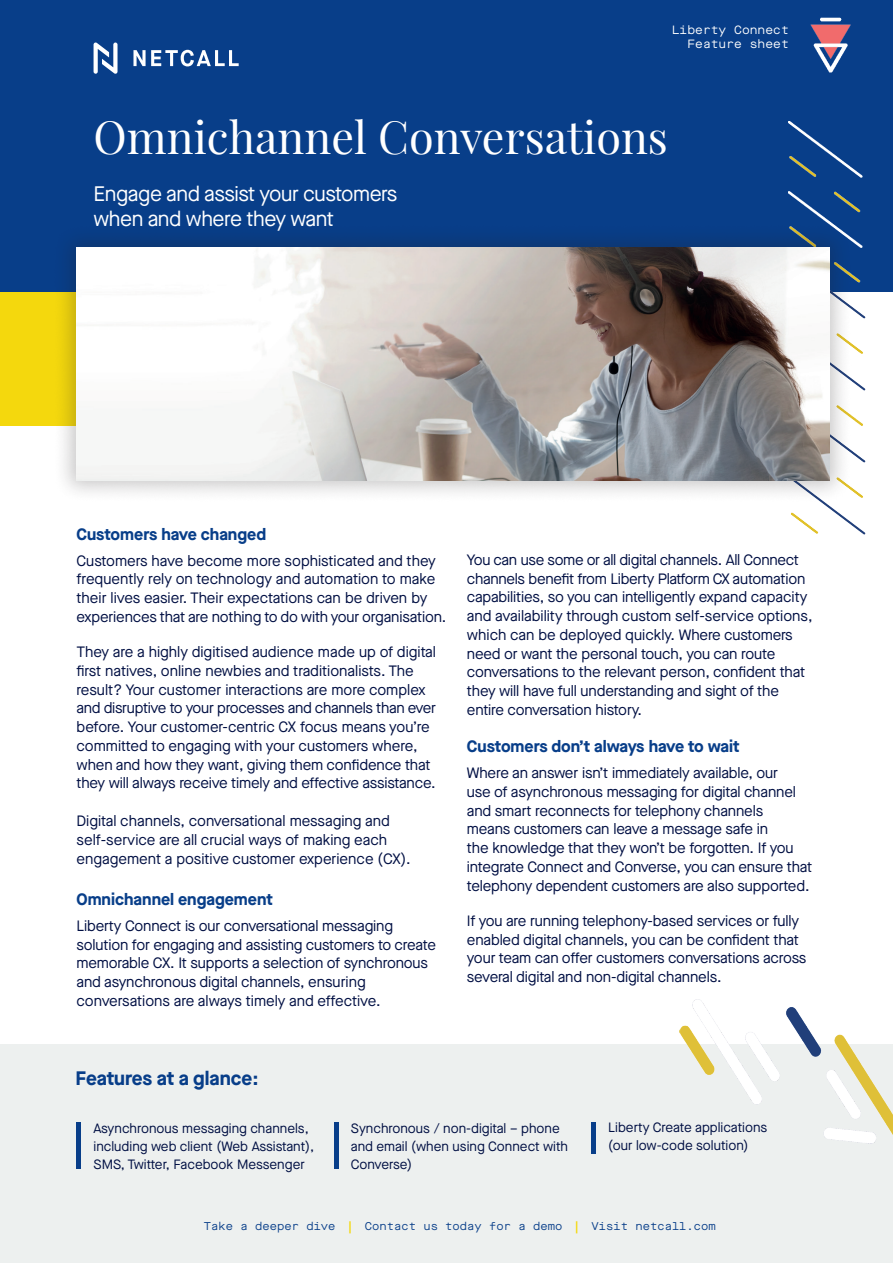
<style>
.page{position:relative;width:893px;height:1263px;background:#fff}
.page>*{position:absolute;margin:0;border:0;box-sizing:border-box;transform-origin:0 0}
.t1{font:45px "Playfair Display";color:#fff}
.t2{font:21px/25.2px "Maison Neue";letter-spacing:-.02em;color:#fff}
.t3{font:700 19.5px "Maison Neue";color:#083e89}
.t4{font:700 16.5px "Maison Neue";color:#083e89}
.t5{font:15px/18.8px "Maison Neue";letter-spacing:-.01em;color:#000f43}
.t6{font:13.5px/18px "Maison Neue";color:#000f43}
.t7{font:12px/14.4px "Maison Neue Mono";color:#fff;text-align:right}
.t8{font:11.25px "Maison Neue Mono";color:#083e89}
.s1{color:#f4d80d}
</style>
<div class="page">
<div style="left:0;top:277px;width:125px;height:148px;background:#f4d80d"></div>
<div style="left:0;top:1044px;width:893px;height:219px;background:#edf0ef"></div>
<div style="left:0;top:0;width:893px;height:291px;background:#083e89"></div>
<svg style="left:94px;top:43px;width:24px;height:31px"></svg>
<svg style="left:133px;top:50px;width:106px;height:16px"></svg>
<img style="left:679px;top:999px;width:214px;height:145px">
<img style="left:810px;top:17px;width:41px;height:56px">
<img style="left:789px;top:121px;width:74px;height:162px">
<img style="left:791px;top:291px;width:78px;height:244px">
<div style="left:53px;top:223px;width:800px;height:281px;background:#231f20;opacity:.25"></div>
<img style="left:77px;top:247px;width:752px;height:233px">
<hr style="left:77px;top:1122px;width:4px;height:46px;background:#083e89">
<hr style="left:591px;top:1122px;width:4px;height:32px;background:#083e89">
<hr style="left:334px;top:1122px;width:4px;height:47px;background:#083e89">
<p class="t7" style="left:672px;top:22px;width:118px">Liberty Connect<br>Feature sheet</p>
<h1 class="t1" style="left:94px;top:109px;width:576px">Omnichannel Conversations</h1>
<h2 class="t2" style="left:94px;top:181px;width:305px">Engage and assist your customers when and where they want</h2>
<p class="t4" style="left:77px;top:522px;width:191px">Customers have changed</p>
<p class="t5" style="left:77px;top:551px;width:371px">Customers have become more sophisticated and they frequently rely on technology and automation to make their lives easier. Their expectations can be driven by experiences that are nothing to do with your organisation.</p>
<p class="t5" style="left:77px;top:642px;width:361px">They are a highly digitised audience made up of digital first natives, online newbies and traditionalists. The result? Your customer interactions are more complex and disruptive to your processes and channels than ever before. Your customer-centric CX focus means you’re committed to engaging with your customers where, when and how they want, giving them confidence that they will always receive timely and effective assistance.</p>
<p class="t5" style="left:77px;top:811px;width:336px">Digital channels, conversational messaging and self-service are all crucial ways of making each engagement a positive customer experience (CX).</p>
<p class="t4" style="left:77px;top:887px;width:198px">Omnichannel engagement</p>
<p class="t5" style="left:77px;top:916px;width:361px">Liberty Connect is our conversational messaging solution for engaging and assisting customers to create memorable CX. It supports a selection of synchronous and asynchronous digital channels, ensuring conversations are always timely and effective.</p>
<p class="t5" style="left:467px;top:550px;width:347px">You can use some or all digital channels. All Connect channels benefit from Liberty Platform CX automation capabilities, so you can intelligently expand capacity and availability through custom self-service options, which can be deployed quickly. Where customers need or want the personal touch, you can route conversations to the relevant person, confident that they will have full understanding and sight of the entire conversation history.</p>
<p class="t4" style="left:467px;top:735px;width:274px">Customers don’t always have to wait</p>
<p class="t5" style="left:467px;top:763px;width:347px">Where an answer isn’t immediately available, our<br>use of asynchronous messaging for digital channel and smart reconnects for telephony channels<br>means customers can leave a message safe in<br>the knowledge that they won’t be forgotten. If you integrate Connect and Converse, you can ensure that telephony dependent customers are also supported.</p>
<p class="t5" style="left:467px;top:911px;width:341px">If you are running telephony-based services or fully enabled digital channels, you can be confident that your team can offer customers conversations across several digital and non-digital channels.</p>
<h3 class="t3" style="left:76px;top:1065px;width:185px">Features at a glance:</h3>
<p class="t6" style="left:94px;top:1119px;width:222px">Asynchronous messaging channels, including web client (Web Assistant),<br>SMS, Twitter, Facebook Messenger</p>
<p class="t6" style="left:351px;top:1119px;width:219px">Synchronous / non-digital – phone and email (when using Connect with<br>Converse)</p>
<p class="t6" style="left:608px;top:1119px;width:161px">Liberty Create applications (our low-code solution)</p>
<p class="t8" style="left:204px;top:1219px;width:513px">Take a deeper dive <span class="s1">|</span> Contact us today for a demo <span class="s1">|</span> Visit netcall.com</p>
</div>
